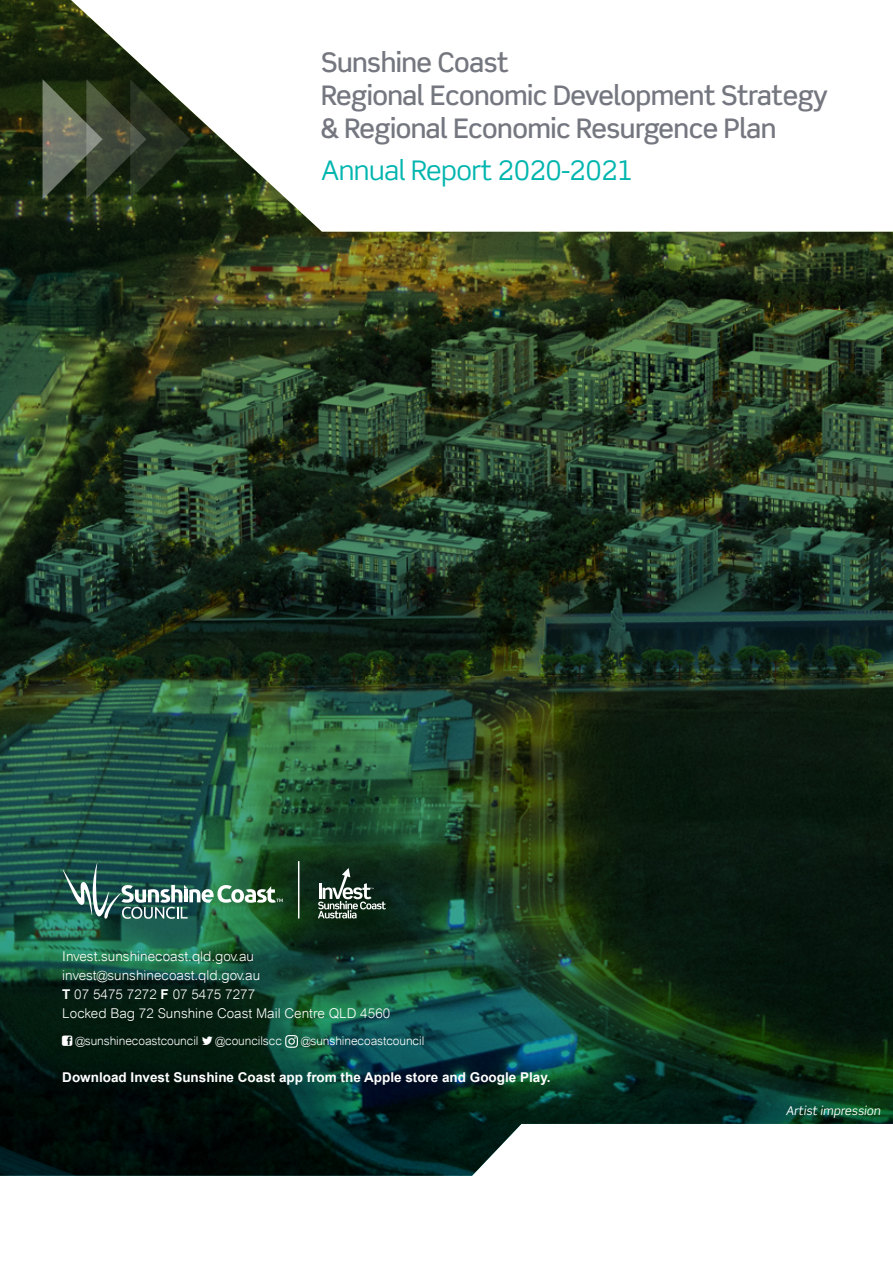
<style>
.page{position:relative;width:893px;height:1263px;background:#fff}
.page>*{position:absolute;margin:0;border:0;box-sizing:border-box;transform-origin:0 0}
.t1{font:500 27px/33px "Scene Std";letter-spacing:-.02em;color:#757780}
.t2{font:27px "Scene Std";letter-spacing:-.02em;color:#00b5ae}
.t3{font:300 13.5px/18.8px "Arial";color:#fff}
.t4{font:700 13.5px "Arial";color:#fff}
.t5{font:300 12px "Arial";letter-spacing:-.01em;color:#fff}
.t6{font:italic 12px "Scene Std";color:#fff}
.s1{font-weight:700}
</style>
<div class="page">
<img style="left:0;top:0;width:893px;height:1176px">
<svg style="left:62px;top:861px;width:221px;height:59px;background:#407361"></svg>
<svg style="left:285px;top:1035px;width:13px;height:13px"></svg>
<svg style="left:318px;top:868px;width:68px;height:50px;background:#43574b"></svg>
<hr style="left:298px;top:861px;width:1px;height:57px;background:#fff">
<svg style="left:43px;top:79px;width:147px;height:120px;background:#3e4835"></svg>
<svg style="left:62px;top:1035px;width:11px;height:11px"></svg>
<svg style="left:202px;top:1036px;width:11px;height:9px"></svg>
<h1 class="t1" style="left:321px;top:46px;width:508px">Sunshine Coast<br>Regional Economic Development Strategy &amp; Regional Economic Resurgence Plan</h1>
<h1 class="t2" style="left:321px;top:153px;width:314px">Annual Report 2020-2021</h1>
<p class="t3" style="left:62px;top:947px;width:330px">Invest.sunshinecoast.qld.gov.au invest@sunshinecoast.qld.gov.au<br><span class="s1">T</span> 07 5475 7272 <span class="s1">F</span> 07 5475 7277<br>Locked Bag 72 Sunshine Coast Mail Centre QLD 4560</p>
<p class="t5" style="left:75px;top:1034px;width:125px">@sunshinecoastcouncil</p>
<p class="t5" style="left:216px;top:1034px;width:68px">@councilscc</p>
<p class="t5" style="left:301px;top:1034px;width:125px">@sunshinecoastcouncil</p>
<p class="t4" style="left:62px;top:1068px;width:490px">Download Invest Sunshine Coast app from the Apple store and Google Play.</p>
<p class="t6" style="left:786px;top:1103px;width:96px">Artist impression</p>
</div>
